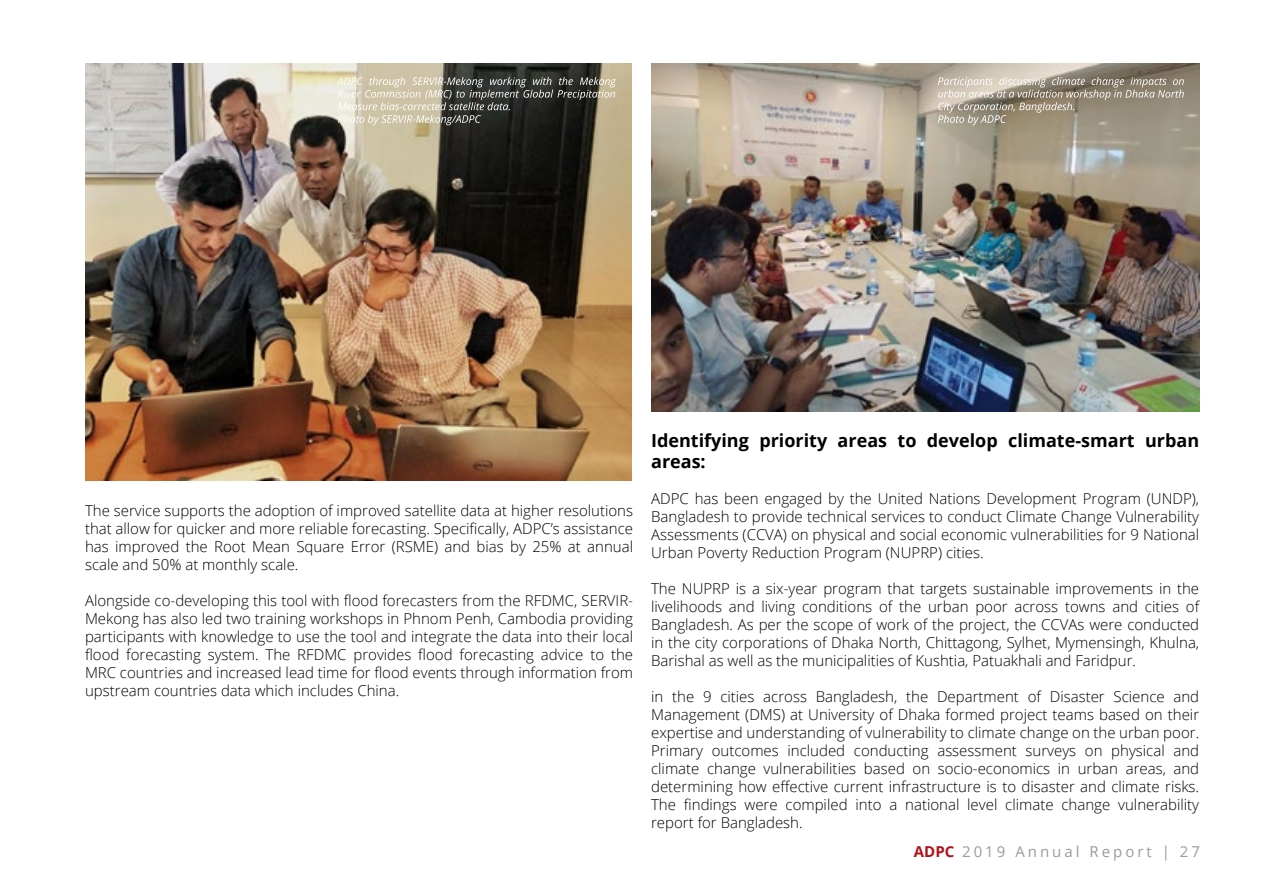
<style>
.page{position:relative;width:1263px;height:893px;background:#fff}
.page>*{position:absolute;margin:0;border:0;box-sizing:border-box;transform-origin:0 0}
.t1{font:700 18px/21.6px "Open Sans";color:#000}
.t2{font:300 15px/18px "Open Sans";color:#000;text-align:justify}
.t3{font:15px "Open Sans";letter-spacing:.2em;color:#999b9c}
.s1{font-weight:700;color:#b11116}
</style>
<div class="page">
<img style="left:652px;top:64px;width:547px;height:347px">
<img style="left:85px;top:64px;width:547px;height:416px">
<svg style="left:337px;top:77px;width:279px;height:48px;background:#817e71"></svg>
<svg style="left:938px;top:77px;width:246px;height:48px;background:#a49b8a"></svg>
<p class="t2" style="left:85px;top:501px;width:550px">The service supports the adoption of improved satellite data at higher resolutions that allow for quicker and more reliable forecasting. Specifically, ADPC’s assistance has improved the Root Mean Square Error (RSME) and bias by 25% at annual scale and 50% at monthly scale.</p>
<p class="t2" style="left:85px;top:591px;width:550px">Alongside co-developing this tool with flood forecasters from the RFDMC, SERVIR-Mekong has also led two training workshops in Phnom Penh, Cambodia providing participants with knowledge to use the tool and integrate the data into their local flood forecasting system. The RFDMC provides flood forecasting advice to the MRC countries and increased lead time for flood events through information from upstream countries data which includes China.</p>
<p class="t1" style="left:651px;top:429px;width:550px">Identifying priority areas to develop climate-smart urban areas:</p>
<p class="t2" style="left:651px;top:489px;width:550px">ADPC has been engaged by the United Nations Development Program (UNDP), Bangladesh to provide technical services to conduct Climate Change Vulnerability Assessments (CCVA) on physical and social economic vulnerabilities for 9 National Urban Poverty Reduction Program (NUPRP) cities.</p>
<p class="t2" style="left:651px;top:579px;width:550px">The NUPRP is a six-year program that targets sustainable improvements in the livelihoods and living conditions of the urban poor across towns and cities of Bangladesh. As per the scope of work of the project, the CCVAs were conducted in the city corporations of Dhaka North, Chittagong, Sylhet, Mymensingh, Khulna, Barishal as well as the municipalities of Kushtia, Patuakhali and Faridpur.</p>
<p class="t2" style="left:651px;top:687px;width:550px">in the 9 cities across Bangladesh, the Department of Disaster Science and Management (DMS) at University of Dhaka formed project teams based on their expertise and understanding of vulnerability to climate change on the urban poor.<br>Primary outcomes included conducting assessment surveys on physical and climate change vulnerabilities based on socio-economics in urban areas, and determining how effective current infrastructure is to disaster and climate risks.<br>The findings were compiled into a national level climate change vulnerability report for Bangladesh.</p>
<p class="t3" style="left:914px;top:842px;width:288px"><span class="s1">ADPC</span> 2019 Annual Report | 27</p>
</div>
